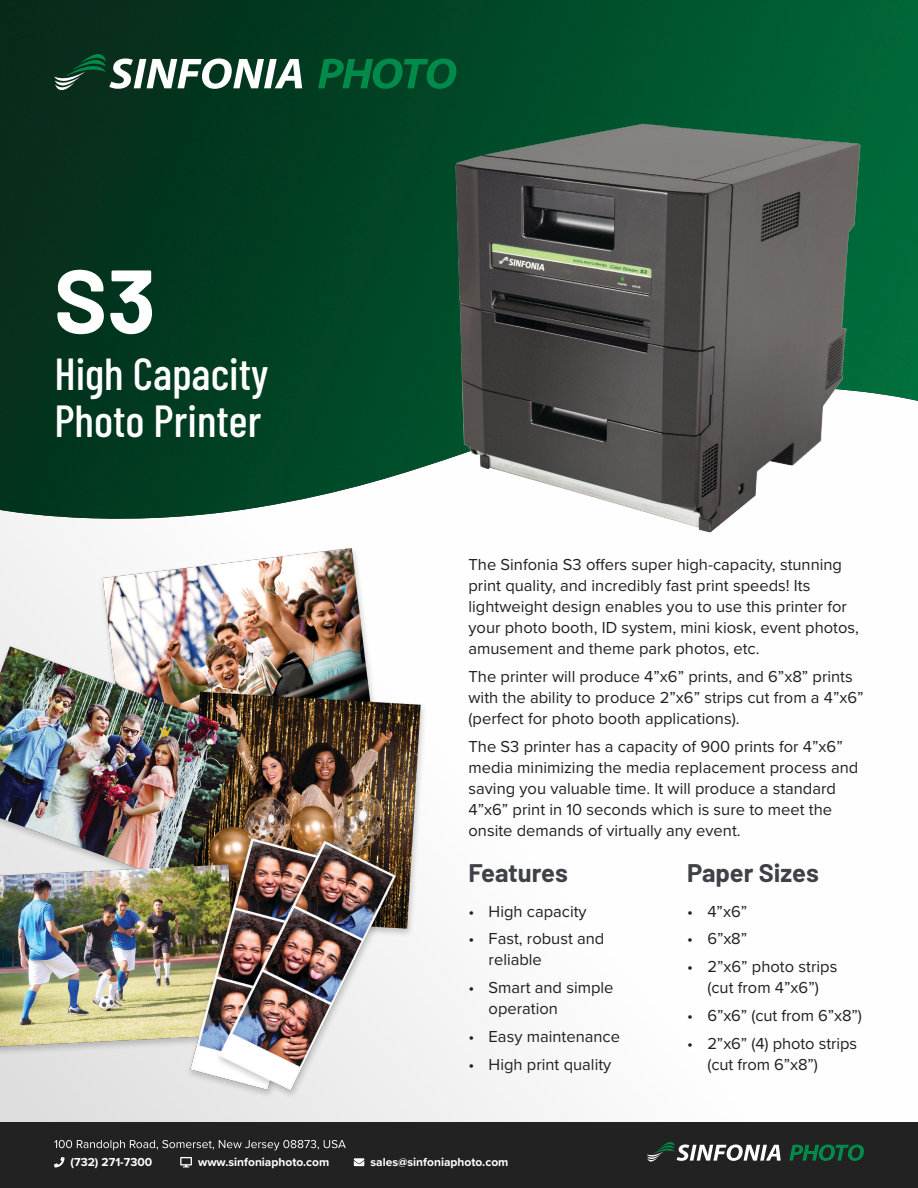
<style>
.page{position:relative;width:918px;height:1188px;background:#fff}
.page>*{position:absolute;margin:0;border:0;box-sizing:border-box;transform-origin:0 0}
.t1{font:700 90px "Barlow";color:#fff}
.t2{font:500 45px/46.5px "Barlow Condensed";color:#fff}
.t3{font:700 25.5px "Barlow";color:#3f4048}
.t4{font:16.5px/21px "Proxima Nova";color:#231f20}
.t5{font:700 12px "Proxima Nova";color:#fff}
</style>
<div class="page">
<div style="left:0;top:1122px;width:918px;height:66px;background:#222"></div>
<svg style="left:54px;top:1140px;width:292px;height:10px"></svg>
<svg style="left:789px;top:1145px;width:75px;height:16px"></svg>
<svg style="left:647px;top:1142px;width:134px;height:20px"></svg>
<svg style="left:54px;top:1157px;width:11px;height:10px"></svg>
<svg style="left:180px;top:1157px;width:12px;height:10px"></svg>
<svg style="left:354px;top:1158px;width:10px;height:8px"></svg>
<img style="left:0;top:0;width:918px;height:520px">
<svg style="left:318px;top:58px;width:138px;height:31px"></svg>
<svg style="left:54px;top:54px;width:248px;height:36px"></svg>
<img style="left:0;top:539px;width:440px;height:571px">
<img style="left:436px;top:112px;width:442px;height:421px">
<p class="t1" style="left:54px;top:245px;width:103px">S3</p>
<p class="t2" style="left:54px;top:350px;width:216px">High Capacity<br>Photo Printer</p>
<p class="t4" style="left:469px;top:554px;width:392px">The Sinfonia S3 offers super high-capacity, stunning print quality, and incredibly fast print speeds! Its lightweight design enables you to use this printer for your photo booth, ID system, mini kiosk, event photos, amusement and theme park photos, etc.</p>
<p class="t4" style="left:469px;top:665px;width:397px">The printer will produce 4”x6” prints, and 6”x8” prints with the ability to produce 2”x6” strips cut from a 4”x6” (perfect for photo booth applications).</p>
<p class="t4" style="left:469px;top:735px;width:391px">The S3 printer has a capacity of 900 prints for 4”x6” media minimizing the media replacement process and saving you valuable time. It will produce a standard 4”x6” print in 10 seconds which is sure to meet the onsite demands of virtually any event.</p>
<p class="t3" style="left:687px;top:857px;width:133px">Paper Sizes</p>
<p class="t4" style="left:687px;top:900px;width:62px">• 4”x6”</p>
<p class="t4" style="left:687px;top:928px;width:61px">• 6”x8”</p>
<p class="t4" style="left:687px;top:955px;width:152px;text-align:center">• 2”x6” photo strips (cut from 4”x6”)</p>
<p class="t4" style="left:687px;top:1004px;width:176px">• 6”x6” (cut from 6”x8”)</p>
<p class="t4" style="left:707px;top:1032px;width:151px;text-indent:-20px">• 2”x6” (4) photo strips (cut from 6”x8”)</p>
<p class="t3" style="left:468px;top:857px;width:101px">Features</p>
<p class="t4" style="left:468px;top:900px;width:120px">• High capacity</p>
<p class="t4" style="left:489px;top:928px;width:117px;text-indent:-20px">• Fast, robust and reliable</p>
<p class="t4" style="left:489px;top:976px;width:126px;text-indent:-20px">• Smart and simple operation</p>
<p class="t4" style="left:468px;top:1025px;width:153px">• Easy maintenance</p>
<p class="t4" style="left:468px;top:1053px;width:144px">• High print quality</p>
<p class="t5" style="left:71px;top:1153px;width:83px">(732) 271-7300</p>
<p class="t5" style="left:198px;top:1153px;width:133px">www.sinfoniaphoto.com</p>
<p class="t5" style="left:371px;top:1153px;width:139px">sales@sinfoniaphoto.com</p>
</div>
